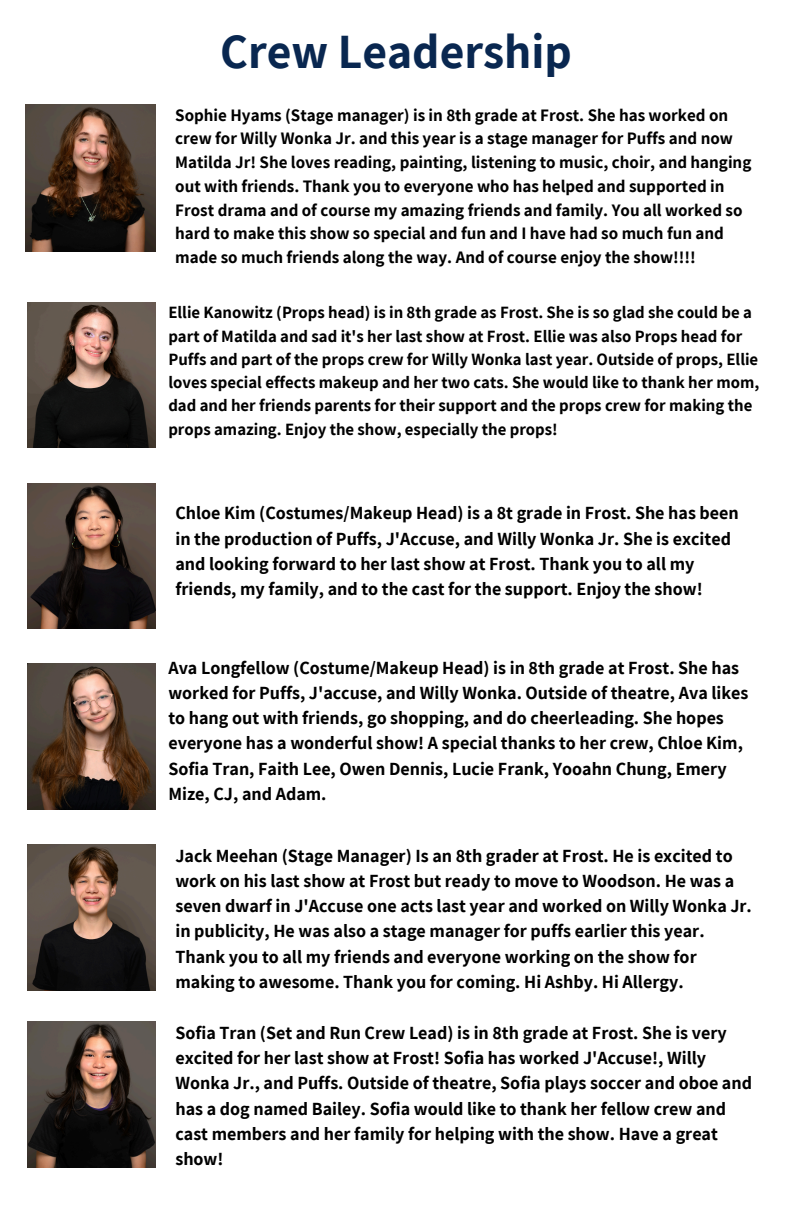
<style>
.page{position:relative;width:792px;height:1224px;background:#fff}
.page>*{position:absolute;margin:0;border:0;box-sizing:border-box;transform-origin:0 0}
.t1{font:700 48px "Assistant";color:#092750}
.t2{font:700 18.2px/25.2px "Assistant";color:#000}
.t3{font:700 17.2px/23.6px "Assistant";color:#000}
.t4{font:700 16.8px/23.2px "Assistant";color:#000}
</style>
<div class="page">
<img style="left:25px;top:105px;width:131px;height:147px">
<img style="left:28px;top:483px;width:127px;height:146px">
<img style="left:28px;top:302px;width:127px;height:146px">
<img style="left:28px;top:845px;width:127px;height:145px">
<img style="left:28px;top:664px;width:127px;height:145px">
<img style="left:28px;top:1022px;width:127px;height:145px">
<p class="t1" style="left:220px;top:19px;width:353px">Crew Leadership</p>
<h1 class="t3" style="left:175px;top:103px;width:578px">Sophie Hyams (Stage manager) is in 8th grade at Frost. She has worked on crew for Willy Wonka Jr. and this year is a stage manager for Puffs and now Matilda Jr! She loves reading, painting, listening to music, choir, and hanging out with friends. Thank you to everyone who has helped and supported in Frost drama and of course my amazing friends and family. You all worked so hard to make this show so special and fun and I have had so much fun and made so much friends along the way. And of course enjoy the show!!!!</h1>
<p class="t4" style="left:168px;top:300px;width:592px">Ellie Kanowitz (Props head) is in 8th grade as Frost. She is so glad she could be a part of Matilda and sad it's her last show at Frost. Ellie was also Props head for Puffs and part of the props crew for Willy Wonka last year. Outside of props, Ellie loves special effects makeup and her two cats. She would like to thank her mom, dad and her friends parents for their support and the props crew for making the props amazing. Enjoy the show, especially the props!</p>
<p class="t2" style="left:175px;top:500px;width:565px">Chloe Kim (Costumes/Makeup Head) is a 8t grade in Frost. She has been in the production of Puffs, J'Accuse, and Willy Wonka Jr. She is excited and looking forward to her last show at Frost. Thank you to all my friends, my family, and to the cast for the support. Enjoy the show!</p>
<p class="t2" style="left:168px;top:654px;width:582px">Ava Longfellow (Costume/Makeup Head) is in 8th grade at Frost. She has worked for Puffs, J'accuse, and Willy Wonka. Outside of theatre, Ava likes to hang out with friends, go shopping, and do cheerleading. She hopes everyone has a wonderful show! A special thanks to her crew, Chloe Kim, Sofia Tran, Faith Lee, Owen Dennis, Lucie Frank, Yooahn Chung, Emery Mize, CJ, and Adam.</p>
<p class="t2" style="left:175px;top:842px;width:578px">Jack Meehan (Stage Manager) Is an 8th grader at Frost. He is excited to work on his last show at Frost but ready to move to Woodson. He was a seven dwarf in J'Accuse one acts last year and worked on Willy Wonka Jr. in publicity, He was also a stage manager for puffs earlier this year.<br>Thank you to all my friends and everyone working on the show for making to awesome. Thank you for coming. Hi Ashby. Hi Allergy.</p>
<p class="t2" style="left:175px;top:1020px;width:578px">Sofia Tran (Set and Run Crew Lead) is in 8th grade at Frost. She is very excited for her last show at Frost! Sofia has worked J'Accuse!, Willy Wonka Jr., and Puffs. Outside of theatre, Sofia plays soccer and oboe and has a dog named Bailey. Sofia would like to thank her fellow crew and cast members and her family for helping with the show. Have a great show!</p>
</div>
